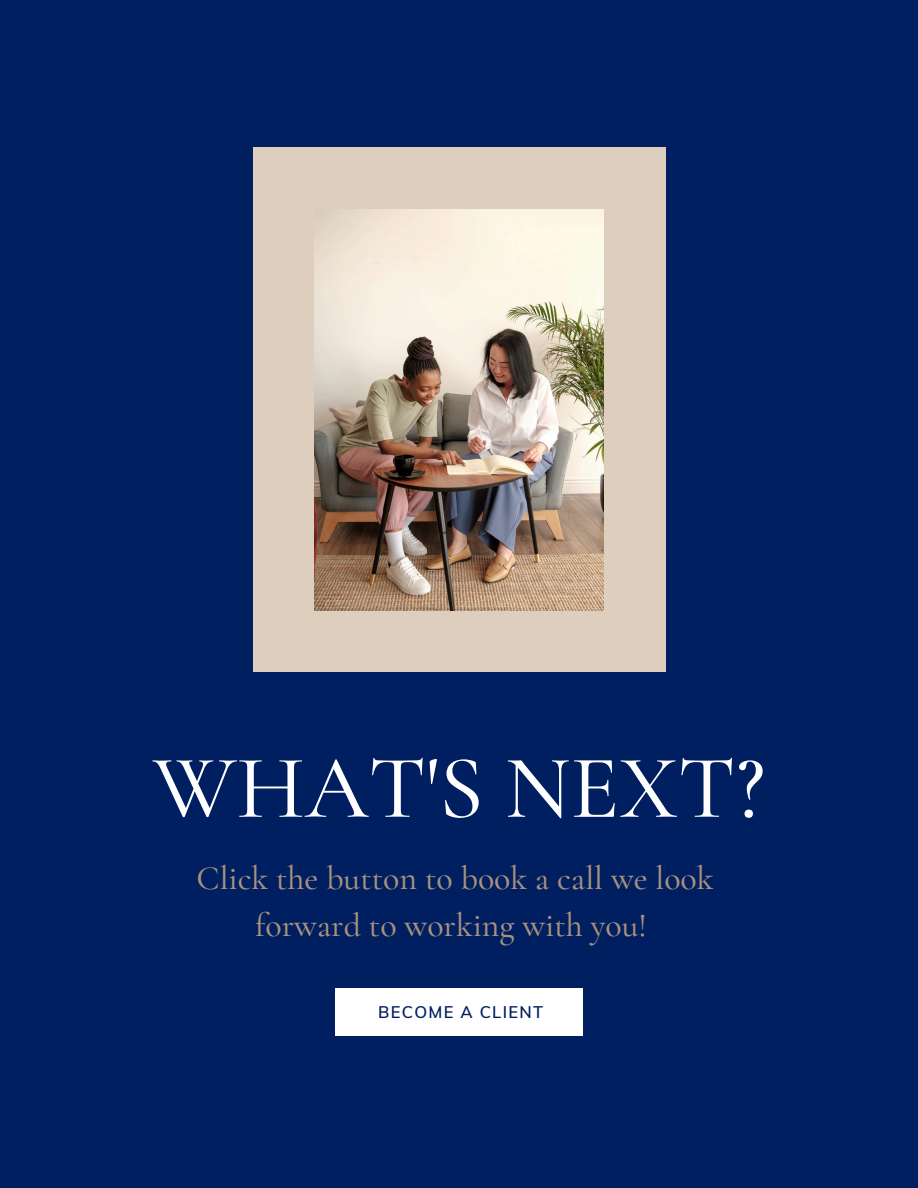
<style>
.page{position:relative;width:918px;height:1188px;background:#001f60}
.page>*{position:absolute;margin:0;border:0;box-sizing:border-box;transform-origin:0 0}
.t1{font:500 90.3px "Cormorant Garamond";color:#fff}
.t2{font:500 33.9px/47.2px "Cormorant Garamond";color:#a9927d;text-align:center}
.t3{font:600 16.5px "Muli";letter-spacing:.08em;color:#001f60}
</style>
<div class="page">
<div style="left:253px;top:148px;width:413px;height:524px;background:#ddcebe"></div>
<img style="left:315px;top:210px;width:289px;height:400px">
<div style="left:335px;top:988px;width:248px;height:48px;background:#fff"></div>
<h1 class="t1" style="left:153px;top:733px;width:614px">WHAT'S NEXT?</h1>
<h2 class="t2" style="left:197px;top:854px;width:519px">Click the button to book a call we look forward to working with you!</h2>
<p class="t3" style="left:378px;top:1001px;width:167px">BECOME A CLIENT</p>
</div>
